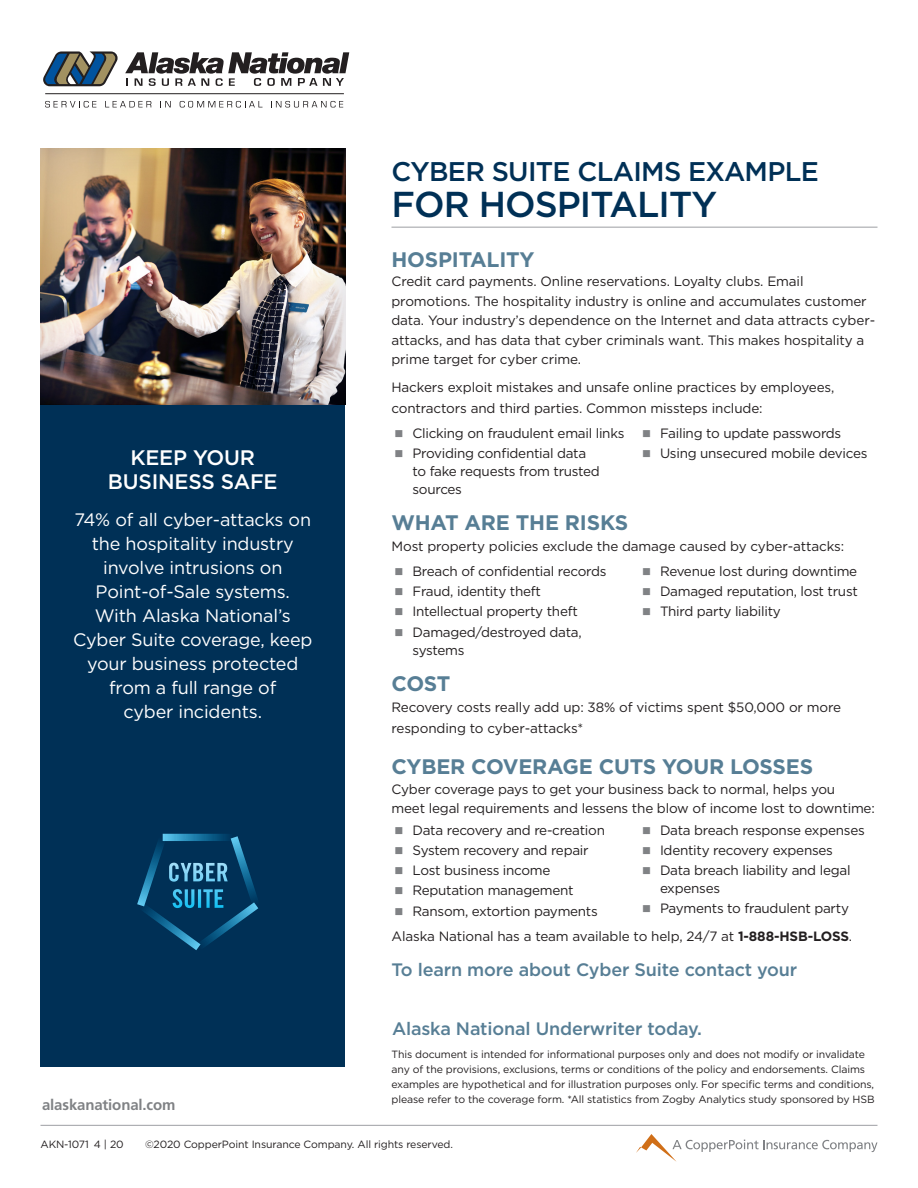
<style>
.page{position:relative;width:918px;height:1188px;background:#fff}
.page>*{position:absolute;margin:0;border:0;box-sizing:border-box;transform-origin:0 0}
.t1{font:500 36px "Gotham";letter-spacing:-.025em;color:#003056}
.t2{font:500 27px "Gotham";letter-spacing:-.025em;color:#003056}
.Subhead{font:700 21px "Gotham";letter-spacing:-.01em;color:#577e95}
.t3{font:500 21px "Gotham";letter-spacing:-.01em;color:#fff}
.t4{font:18px/24px "Gotham";letter-spacing:-.01em;color:#fff;text-align:center}
.t5{font:500 18px "Gotham";letter-spacing:-.01em;color:#577e95}
.t6{font:700 15px "Frutiger LT Std";letter-spacing:-.01em;color:#808285}
.t7{font:13.5px/19.5px "Gotham";letter-spacing:-.02em;color:#231f20}
.States{font:10.5px/15px "Gotham";letter-spacing:-.01em;color:#231f20}
.s1{font-weight:700}
</style>
<div class="page">
<svg style="left:43px;top:51px;width:75px;height:35px"></svg>
<svg style="left:125px;top:52px;width:224px;height:34px"></svg>
<svg style="left:45px;top:101px;width:51px;height:6px"></svg>
<svg style="left:105px;top:101px;width:46px;height:6px"></svg>
<svg style="left:160px;top:101px;width:11px;height:6px"></svg>
<svg style="left:180px;top:101px;width:82px;height:6px"></svg>
<svg style="left:271px;top:101px;width:72px;height:6px"></svg>
<hr style="left:45px;top:93px;width:299px;height:1px;background:#231f20">
<svg style="left:636px;top:1134px;width:242px;height:28px"></svg>
<hr style="left:40px;top:1125px;width:838px;height:1px;background:#a8a9ad">
<div style="left:40px;top:403px;width:305px;height:663px;background:#003056"></div>
<hr style="left:392px;top:227px;width:486px;height:1px;background:#a8a9ad">
<div style="left:40px;top:148px;width:307px;height:259px;background:#231f20;opacity:.18"></div>
<svg style="left:137px;top:834px;width:122px;height:116px"></svg>
<p class="t3" style="left:130px;top:444px;width:126px">KEEP YOUR</p>
<p class="t3" style="left:108px;top:468px;width:171px">BUSINESS SAFE</p>
<p class="t4" style="left:74px;top:508px;width:238px">74% of all cyber-attacks on the hospitality industry</p>
<p class="t4" style="left:73px;top:556px;width:241px">involve intrusions on<br>Point-of-Sale systems.<br>With Alaska National’s<br>Cyber Suite coverage, keep your business protected from a full range of<br>cyber incidents.</p>
<p class="t2" style="left:392px;top:154px;width:429px">CYBER SUITE CLAIMS EXAMPLE</p>
<p class="t1" style="left:392px;top:181px;width:327px">FOR HOSPITALITY</p>
<p class="Subhead" style="left:392px;top:245px;width:145px">HOSPITALITY</p>
<p class="t7" style="left:392px;top:271px;width:485px">Credit card payments. Online reservations. Loyalty clubs. Email promotions. The hospitality industry is online and accumulates customer data. Your industry’s dependence on the Internet and data attracts cyber&shy;attacks, and has data that cyber criminals want. This makes hospitality a prime target for cyber crime.</p>
<p class="t7" style="left:392px;top:376px;width:444px;line-height:21px">Hackers exploit mistakes and unsafe online practices by employees, contractors and third parties. Common missteps include:</p>
<p class="t7" style="left:413px;top:423px;width:213px">Clicking on fraudulent email links</p>
<p class="t7" style="left:413px;top:444px;width:189px;line-height:18px">Providing confidential data to fake requests from trusted sources</p>
<p class="t7" style="left:660px;top:423px;width:183px">Failing to update passwords</p>
<p class="t7" style="left:660px;top:443px;width:209px">Using unsecured mobile devices</p>
<p class="Subhead" style="left:392px;top:509px;width:238px">WHAT ARE THE RISKS</p>
<p class="t7" style="left:392px;top:537px;width:454px">Most property policies exclude the damage caused by cyber-attacks:</p>
<p class="t7" style="left:413px;top:561px;width:195px">Breach of confidential records</p>
<p class="t7" style="left:413px;top:581px;width:130px">Fraud, identity theft</p>
<p class="t7" style="left:413px;top:602px;width:167px">Intellectual property theft</p>
<p class="t7" style="left:413px;top:623px;width:171px;line-height:18px">Damaged/destroyed data, systems</p>
<p class="t7" style="left:660px;top:561px;width:199px">Revenue lost during downtime</p>
<p class="t7" style="left:660px;top:581px;width:199px">Damaged reputation, lost trust</p>
<p class="t7" style="left:660px;top:602px;width:122px">Third party liability</p>
<p class="Subhead" style="left:392px;top:670px;width:60px">COST</p>
<p class="t7" style="left:392px;top:697px;width:451px;line-height:21px">Recovery costs really add up: 38% of victims spent $50,000 or more responding to cyber-attacks*</p>
<p class="Subhead" style="left:392px;top:753px;width:423px">CYBER COVERAGE CUTS YOUR LOSSES</p>
<p class="t7" style="left:392px;top:779px;width:445px">Cyber coverage pays to get your business back to normal, helps you</p>
<p class="t7" style="left:392px;top:799px;width:485px">meet legal requirements and lessens the blow of income lost to downtime:</p>
<p class="t7" style="left:413px;top:820px;width:194px">Data recovery and re-creation</p>
<p class="t7" style="left:413px;top:840px;width:178px">System recovery and repair</p>
<p class="t7" style="left:413px;top:860px;width:140px">Lost business income</p>
<p class="t7" style="left:413px;top:881px;width:163px">Reputation management</p>
<p class="t7" style="left:413px;top:901px;width:187px">Ransom, extortion payments</p>
<p class="t7" style="left:660px;top:820px;width:206px">Data breach response expenses</p>
<p class="t7" style="left:660px;top:840px;width:174px">Identity recovery expenses</p>
<p class="t7" style="left:660px;top:861px;width:192px;line-height:18px">Data breach liability and legal expenses</p>
<p class="t7" style="left:660px;top:899px;width:191px">Payments to fraudulent party</p>
<p class="t7" style="left:392px;top:926px;width:462px">Alaska National has a team available to help, 24/7 at <span class="s1">1-888-HSB-LOSS</span>.</p>
<p class="t5" style="left:392px;top:957px;width:407px">To learn more about Cyber Suite contact your</p>
<p class="t5" style="left:392px;top:1016px;width:311px">Alaska National Underwriter today.</p>
<p class="States" style="left:392px;top:1047px;width:485px">This document is intended for informational purposes only and does not modify or invalidate any of the provisions, exclusions, terms or conditions of the policy and endorsements. Claims examples are hypothetical and for illustration purposes only. For specific terms and conditions, please refer to the coverage form. *All statistics from Zogby Analytics study sponsored by HSB</p>
<p class="t6" style="left:42px;top:1096px;width:135px">alaskanational.com</p>
<p class="States" style="left:40px;top:1137px;width:85px">AKN-1071 4 | 20</p>
<p class="States" style="left:145px;top:1137px;width:310px">©2020 CopperPoint Insurance Company. All rights reserved.</p>
</div>
